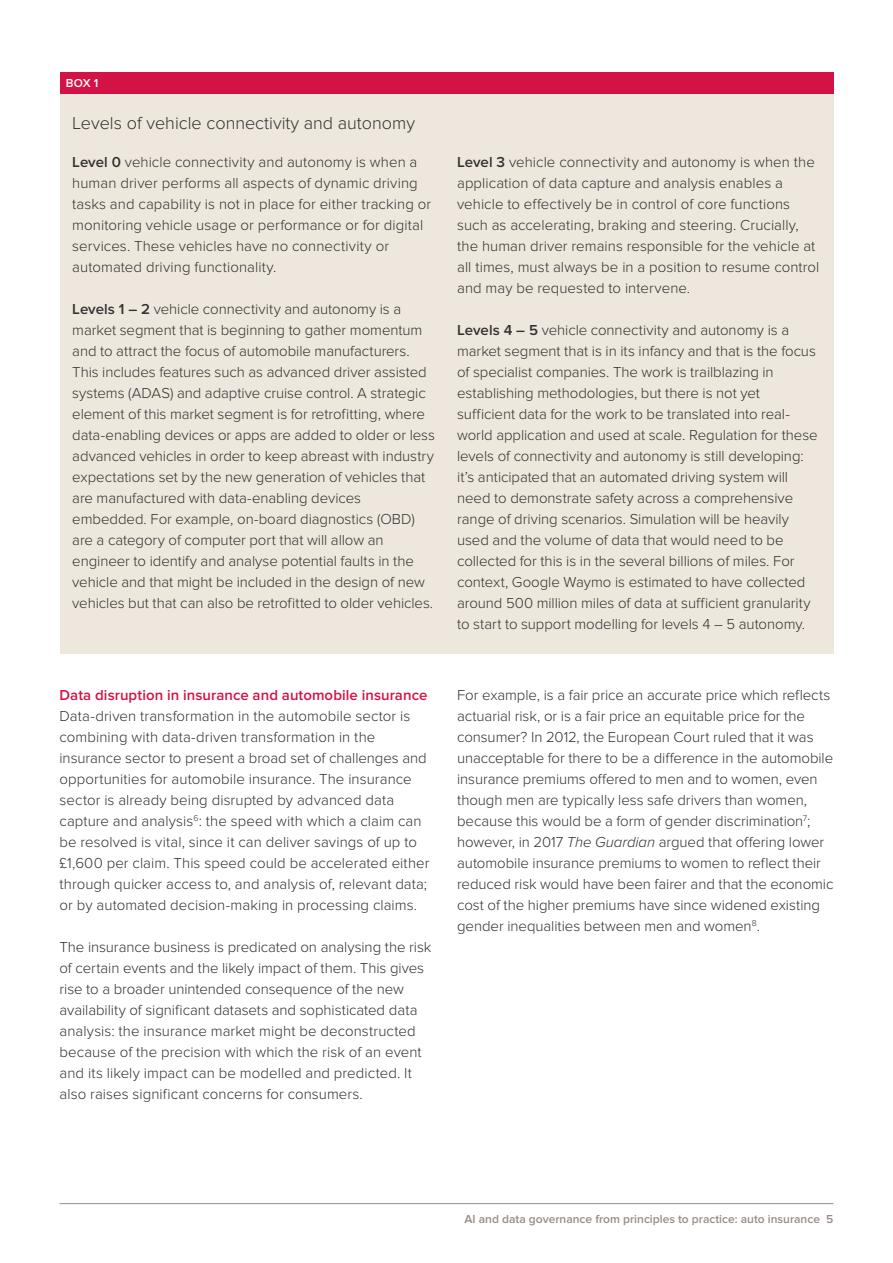
<style>
.page{position:relative;width:893px;height:1263px;background:#fff}
.page>*{position:absolute;margin:0;border:0;box-sizing:border-box;transform-origin:0 0}
.Textbox_title{font:300 18px "Proxima Nova";color:#333132}
.body{font:300 15px/21px "Proxima Nova";letter-spacing:-.005em;color:#333132}
._2nd_title{font:600 15px "Proxima Nova";letter-spacing:.005em;color:#d31245}
.t1{font:600 12px "Proxima Nova";color:#978c87}
.Figure_Table_number{font:600 12px "Proxima Nova";color:#fff}
.s1{font-weight:600}
.s2{font-style:italic}
</style>
<div class="page">
<hr style="left:60px;top:1203px;width:773px;height:1px;background:#978c87">
<div style="left:60px;top:94px;width:773px;height:560px;background:#ede7dd"></div>
<div style="left:60px;top:72px;width:773px;height:22px;background:#d31245"></div>
<p class="Figure_Table_number" style="left:66px;top:76px;width:34px">BOX 1</p>
<p class="Textbox_title" style="left:72px;top:113px;width:344px">Levels of vehicle connectivity and autonomy</p>
<p class="body" style="left:72px;top:152px;width:360px"><span class="s1">Level 0</span> vehicle connectivity and autonomy is when a human driver performs all aspects of dynamic driving tasks and capability is not in place for either tracking or monitoring vehicle usage or performance or for digital services. These vehicles have no connectivity or automated driving functionality.</p>
<p class="body" style="left:72px;top:299px;width:364px"><span class="s1">Levels 1 – 2</span> vehicle connectivity and autonomy is a market segment that is beginning to gather momentum and to attract the focus of automobile manufacturers.<br>This includes features such as advanced driver assisted systems (ADAS) and adaptive cruise control. A strategic element of this market segment is for retrofitting, where data-enabling devices or apps are added to older or less advanced vehicles in order to keep abreast with industry expectations set by the new generation of vehicles that are manufactured with data-enabling devices embedded. For example, on-board diagnostics (OBD) are a category of computer port that will allow an engineer to identify and analyse potential faults in the vehicle and that might be included in the design of new vehicles but that can also be retrofitted to older vehicles.</p>
<p class="body" style="left:457px;top:152px;width:364px"><span class="s1">Level 3</span> vehicle connectivity and autonomy is when the application of data capture and analysis enables a vehicle to effectively be in control of core functions such as accelerating, braking and steering. Crucially, the human driver remains responsible for the vehicle at all times, must always be in a position to resume control and may be requested to intervene.</p>
<p class="body" style="left:457px;top:320px;width:362px"><span class="s1">Levels 4 – 5</span> vehicle connectivity and autonomy is a market segment that is in its infancy and that is the focus of specialist companies. The work is trailblazing in establishing methodologies, but there is not yet sufficient data for the work to be translated into real&shy;world application and used at scale. Regulation for these levels of connectivity and autonomy is still developing: it’s anticipated that an automated driving system will need to demonstrate safety across a comprehensive range of driving scenarios. Simulation will be heavily used and the volume of data that would need to be collected for this is in the several billions of miles. For context, Google Waymo is estimated to have collected around 500 million miles of data at sufficient granularity to start to support modelling for levels 4 – 5 autonomy.</p>
<p class="_2nd_title" style="left:60px;top:687px;width:369px">Data disruption in insurance and automobile insurance</p>
<p class="body" style="left:60px;top:706px;width:371px">Data-driven transformation in the automobile sector is combining with data-driven transformation in the insurance sector to present a broad set of challenges and opportunities for automobile insurance. The insurance sector is already being disrupted by advanced data capture and analysis<sup>6</sup>: the speed with which a claim can be resolved is vital, since it can deliver savings of up to £1,600 per claim. This speed could be accelerated either through quicker access to, and analysis of, relevant data; or by automated decision-making in processing claims.</p>
<p class="body" style="left:60px;top:937px;width:373px">The insurance business is predicated on analysing the risk of certain events and the likely impact of them. This gives rise to a broader unintended consequence of the new availability of significant datasets and sophisticated data analysis: the insurance market might be deconstructed because of the precision with which the risk of an event and its likely impact can be modelled and predicted. It also raises significant concerns for consumers.</p>
<p class="body" style="left:457px;top:685px;width:378px">For example, is a fair price an accurate price which reflects actuarial risk, or is a fair price an equitable price for the consumer? In 2012, the European Court ruled that it was unacceptable for there to be a difference in the automobile insurance premiums offered to men and to women, even though men are typically less safe drivers than women, because this would be a form of gender discrimination<sup>7</sup>; however, in 2017 <span class="s2">The Guardian</span> argued that offering lower automobile insurance premiums to women to reflect their reduced risk would have been fairer and that the economic cost of the higher premiums have since widened existing gender inequalities between men and women<sup>8</sup>.</p>
<p class="t1" style="left:465px;top:1212px;width:370px">AI and data governance from principles to practice: auto insurance 5</p>
</div>
